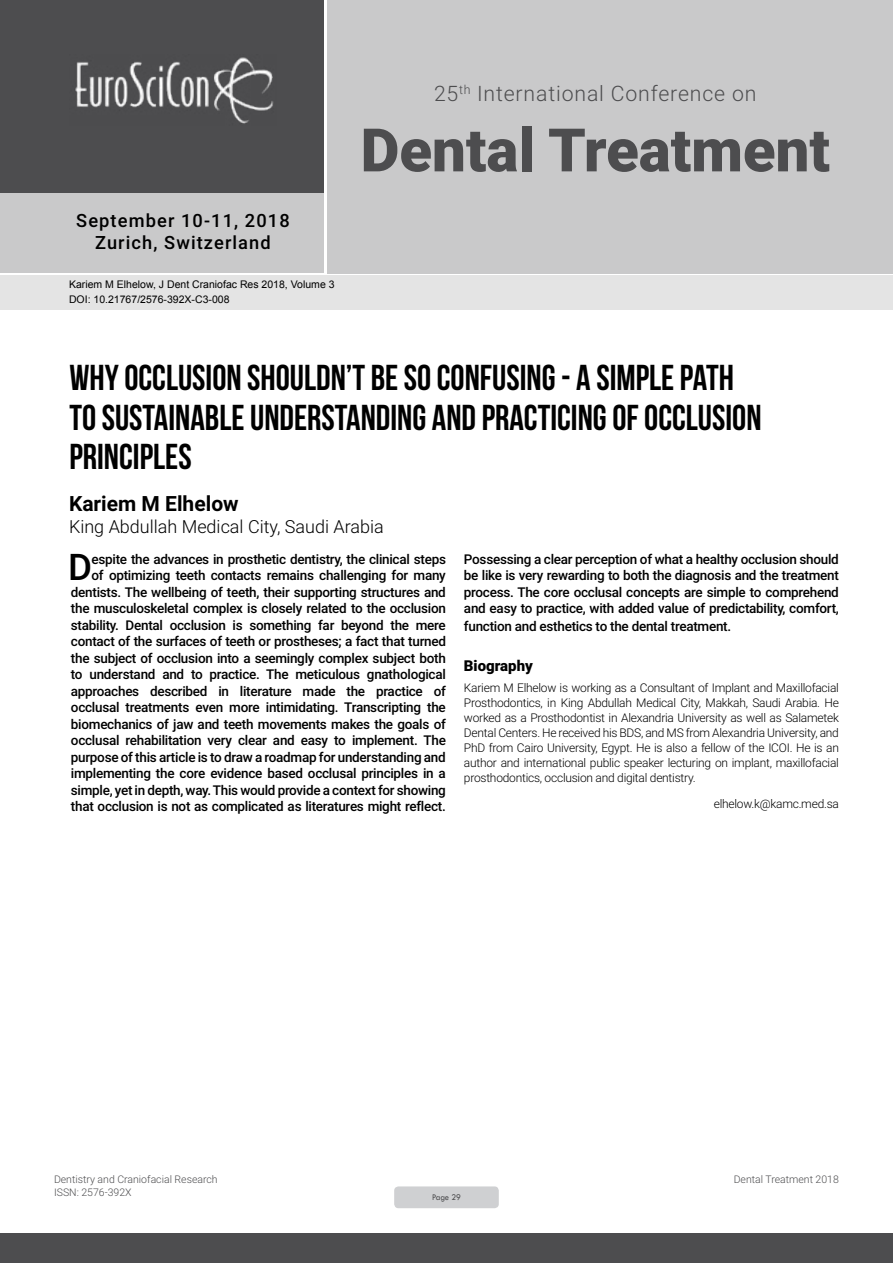
<style>
.page{position:relative;width:893px;height:1263px;background:#fff}
.page>*{position:absolute;margin:0;border:0;box-sizing:border-box;transform-origin:0 0}
.t1{font:900 60px "Roboto";color:#4d4d4f}
.t2{font:500 36.75px "Roboto";color:#000}
.t3{font:36px/39.6px "Bebas Neue";color:#000}
.t4{font:300 21.3px "Roboto";letter-spacing:.04em;color:#4d4d4f}
.t5{font:700 21px "Roboto";color:#000}
.t6{font:500 18.3px/21.9px "Roboto";letter-spacing:.06em;color:#000;text-align:center}
.t7{font:300 18px "Roboto";color:#000}
.t8{font:900 15px "Roboto";color:#000}
.t9{font:500 13.5px/16.5px "Roboto";letter-spacing:-.02em;color:#000;text-align:right}
.t10{font:300 12px/15px "Roboto";letter-spacing:-.02em;color:#000;text-align:justify}
.t11{font:10.5px/14.4px "Arial";color:#000}
.t12{font:300 10.5px "Roboto";color:#4d4d4f}
.t13{font:9px "Tw Cen";letter-spacing:-.02em;color:#4d4d4f;scale:.95 1}
.s1{font-style:italic}
</style>
<div class="page">
<div style="left:0;top:0;width:323px;height:193px;background:#4d4d4f"></div>
<div style="left:1px;top:193px;width:323px;height:80px;background:#c9c9ca"></div>
<div style="left:327px;top:0;width:566px;height:273px;background:#c9c9ca"></div>
<img style="left:75px;top:57px;width:199px;height:67px">
<div style="left:0;top:1233px;width:893px;height:30px;background:#4d4d4f"></div>
<div style="left:1px;top:275px;width:892px;height:35px;background:#e4e4e4"></div>
<div style="left:394px;top:1186px;width:105px;height:22px;background:#cfd0d2;border-radius:4px"></div>
<h3 class="t6" style="left:76px;top:209px;width:215px">September 10-11, 2018<br>Zurich, Switzerland</h3>
<p class="t11" style="left:69px;top:278px;width:267px">Kariem M Elhelow, J Dent Craniofac Res 2018, Volume 3<br>DOI: 10.21767/2576-392X-C3-008</p>
<h3 class="t4" style="left:434px;top:78px;width:324px">25<sup>th</sup> International Conference on</h3>
<h1 class="t1" style="left:361px;top:108px;width:471px">Dental Treatment</h1>
<h3 class="t3" style="left:69px;top:358px;width:694px">WHY OCCLUSION SHOULDN’T BE SO CONFUSING - A SIMPLE PATH<br>TO SUSTAINABLE UNDERSTANDING AND PRACTICING OF OCCLUSION<br>PRINCIPLES</h3>
<h3 class="t5" style="left:69px;top:489px;width:171px">Kariem M Elhelow</h3>
<h3 class="t7" style="left:69px;top:514px;width:316px">King Abdullah Medical City, Saudi Arabia</h3>
<p class="t9" style="left:71px;top:550px;width:377px">espite the advances in prosthetic dentistry, the clinical steps<br>of optimizing teeth contacts remains challenging for many dentists. The wellbeing of teeth, their supporting structures and the musculoskeletal complex is closely related to the occlusion stability. Dental occlusion is something far beyond the mere contact of the surfaces of teeth or prostheses; a fact that turned the subject of occlusion into a seemingly complex subject both to understand and to practice. The meticulous gnathological approaches described in literature made the practice of occlusal treatments even more intimidating. Transcripting the biomechanics of jaw and teeth movements makes the goals of occlusal rehabilitation very clear and easy to implement. The purpose of this article is to draw a roadmap for understanding and implementing the core evidence based occlusal principles in a simple, yet in depth, way. This would provide a context for showing that occlusion is not as complicated as literatures might reflect.</p>
<p class="t9" style="left:464px;top:550px;width:376px;text-align:justify">Possessing a clear perception of what a healthy occlusion should be like is very rewarding to both the diagnosis and the treatment process. The core occlusal concepts are simple to comprehend and easy to practice, with added value of predictability, comfort,</p>
<h2 class="t2" style="left:68px;top:542px;width:25px">D</h2>
<p class="t9" style="left:464px;top:618px;width:269px">function and esthetics to the dental treatment.</p>
<p class="t8" style="left:464px;top:655px;width:70px">Biography</p>
<p class="t10" style="left:464px;top:680px;width:376px">Kariem M Elhelow is working as a Consultant of Implant and Maxillofacial Prosthodontics, in King Abdullah Medical City, Makkah, Saudi Arabia. He worked as a Prosthodontist in Alexandria University as well as Salametek Dental Centers. He received his BDS, and MS from Alexandria University, and PhD from Cairo University, Egypt. He is also a fellow of the ICOI. He is an author and international public speaker lecturing on implant, maxillofacial prosthodontics, occlusion and digital dentistry<span class="s1">.</span></p>
<p class="t10" style="left:714px;top:795px;width:127px">elhelow.k@kamc.med.sa</p>
<p class="t12" style="left:54px;top:1172px;width:165px">Dentistry and Craniofacial Research</p>
<p class="t12" style="left:734px;top:1172px;width:107px">Dental Treatment 2018</p>
<p class="t12" style="left:54px;top:1185px;width:79px">ISSN: 2576-392X</p>
<p class="t13" style="left:432px;top:1192px;width:32px">Page 29</p>
</div>
